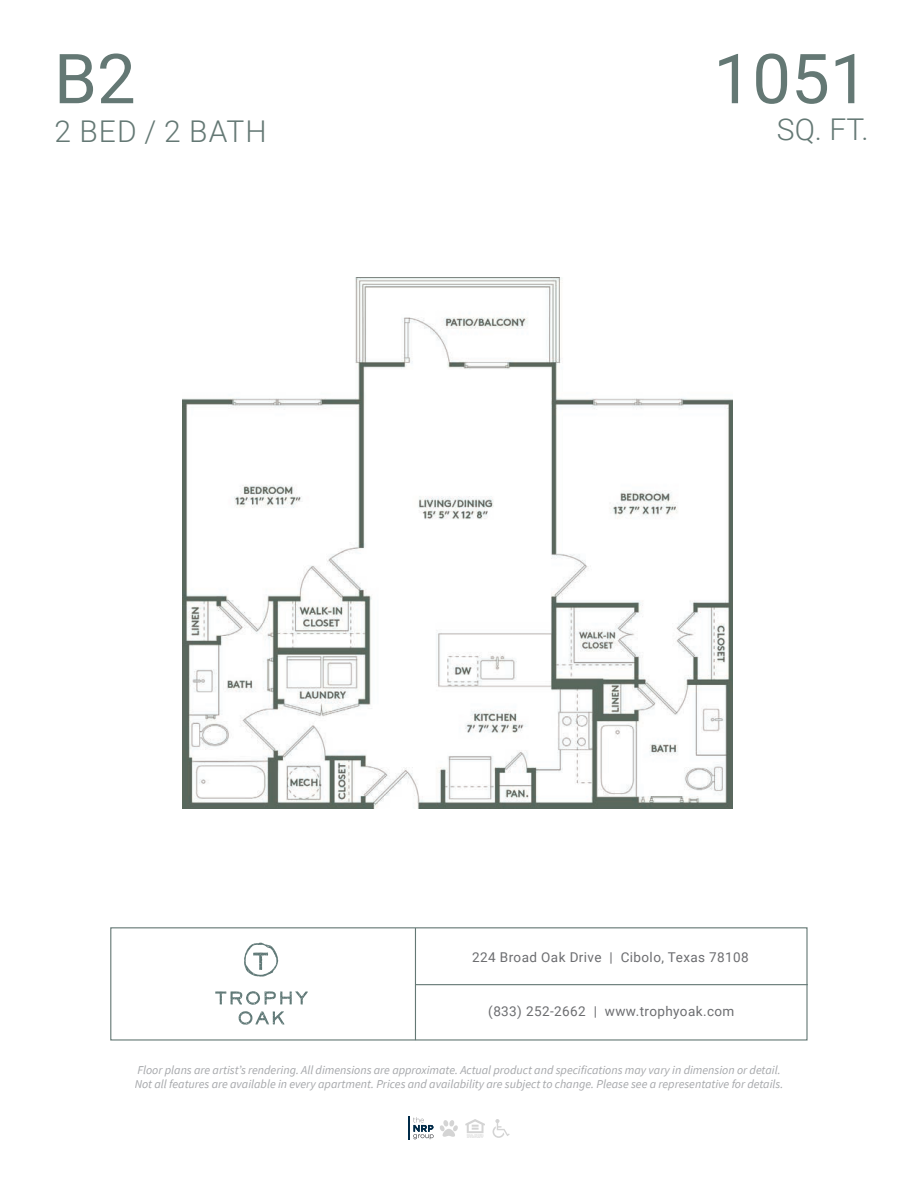
<style>
.page{position:relative;width:918px;height:1188px;background:#fff}
.page>*{position:absolute;margin:0;border:0;box-sizing:border-box;transform-origin:0 0}
.t1{font:69px "Roboto";color:#647874}
.t2{font:300 30px "Roboto";letter-spacing:.035em;color:#647874}
.t3{font:13.5px "Roboto";letter-spacing:.03em;color:#6c6d70}
.t4{font:italic 12px/14.4px "Source Sans Pro";color:#a5a7aa}
</style>
<div class="page">
<div style="left:110px;top:927px;width:698px;height:114px;border:1px solid #647874"></div>
<hr style="left:415px;top:928px;width:1px;height:112px;background:#647874">
<hr style="left:415px;top:984px;width:393px;height:1px;background:#647874">
<svg style="left:244px;top:943px;width:34px;height:34px"></svg>
<svg style="left:215px;top:991px;width:93px;height:14px"></svg>
<svg style="left:239px;top:1011px;width:46px;height:14px"></svg>
<svg style="left:465px;top:1119px;width:20px;height:19px"></svg>
<svg style="left:493px;top:1119px;width:17px;height:19px"></svg>
<svg style="left:440px;top:1120px;width:18px;height:17px"></svg>
<hr style="left:408px;top:1117px;width:2px;height:23px;background:#002b49">
<svg style="left:413px;top:1117px;width:20px;height:22px"></svg>
<img style="left:182px;top:278px;width:550px;height:530px">
<h1 class="t1" style="left:54px;top:30px;width:83px">B2</h1>
<h1 class="t1" style="left:714px;top:30px;width:157px">1051</h1>
<h2 class="t2" style="left:55px;top:110px;width:214px">2 BED / 2 BATH</h2>
<h2 class="t2" style="left:777px;top:108px;width:93px">SQ. FT.</h2>
<p class="t3" style="left:472px;top:948px;width:278px">224 Broad Oak Drive | Cibolo, Texas 78108</p>
<p class="t3" style="left:488px;top:1001px;width:248px">(833) 252-2662 | www.trophyoak.com</p>
<p class="t4" style="left:135px;top:1063px;width:650px">Floor plans are artist’s rendering. All dimensions are approximate. Actual product and specifications may vary in dimension or detail.<br>Not all features are available in every apartment. Prices and availability are subject to change. Please see a representative for details.</p>
</div>
